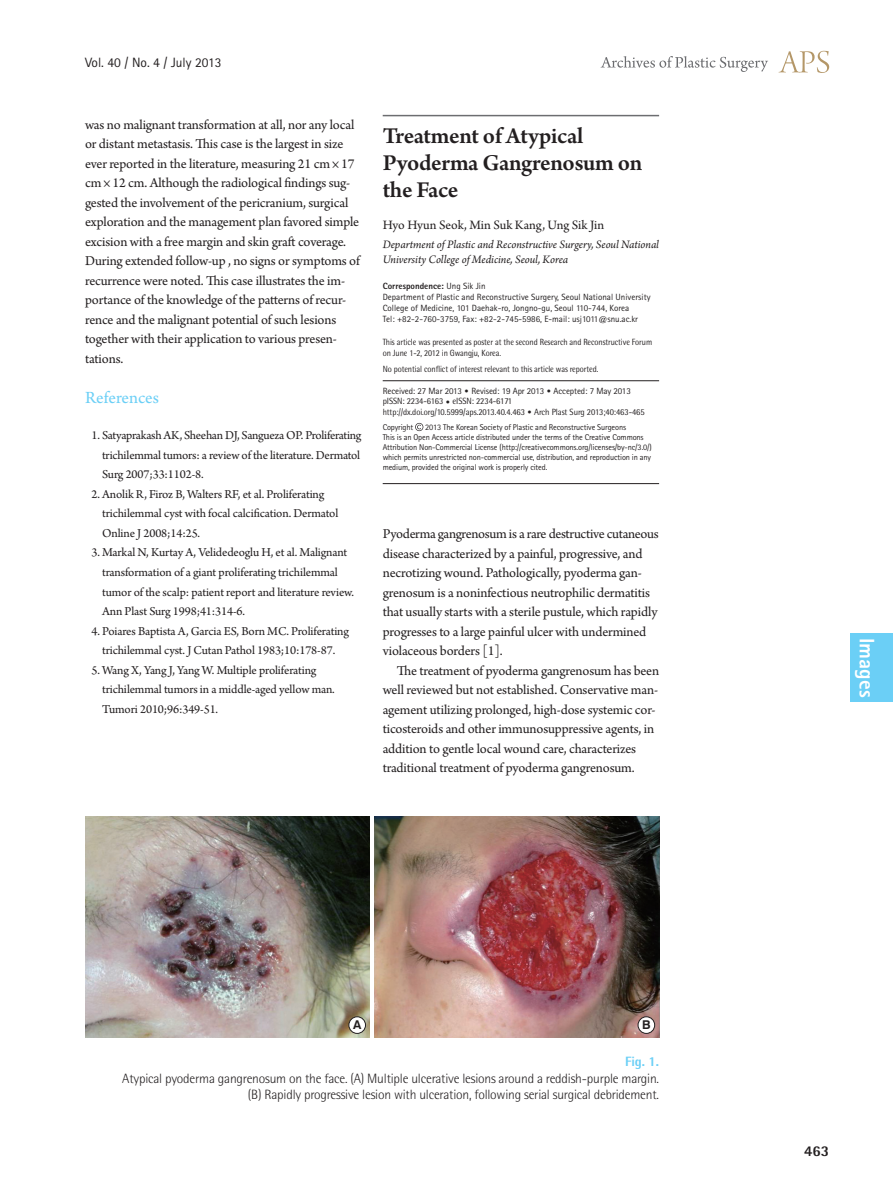
<style>
.page{position:relative;width:893px;height:1191px;background:#fff}
.page>*{position:absolute;margin:0;border:0;box-sizing:border-box;transform-origin:0 0}
.성형_이미지__제목{font:600 24px/27px "Arno Pro";letter-spacing:-.015em;color:#231f20}
.논문_분류{font:800 21px "Rotis Sans Serif Std";color:#fff}
.대제목_Letter{font:18px "Arno Pro";letter-spacing:-.005em;color:#6bcff6}
.t1{font:800 15px "Rotis Semi Sans Std";color:#231f20}
.성형_본문_이미지{font:14.25px/19.5px "Arno Pro";letter-spacing:-.01em;color:#231f20}
.표_그림체{font:300 13.5px/16.4px "Rotis Semi Sans Std";letter-spacing:-.015em;color:#231f20;text-align:right}
.성형_이미지__이름{font:13.5px "Arno Pro";letter-spacing:-.005em;color:#231f20}
.t2{font:13.5px "Rotis Sans Serif Std";color:#231f20}
.참고문헌-1__이미지{font:12.75px/19.5px "Arno Pro";letter-spacing:-.01em;color:#231f20}
.t3{font:700 12.15px "Swiss 721 BT";color:#231f20}
.성형_이미지__소속{font:italic 12px/14.4px "Arno Pro";letter-spacing:-.005em;color:#231f20}
.성형_이미지__교신주소{font:9px/10.8px "Rotis Sans Serif Std";color:#231f20}
.t4{font:9px/10.8px "Rotis Semi Sans Std";letter-spacing:-.01em;color:#231f20;scale:.9 1}
.t5{font:9px/10.8px "Rotis Semi Sans Std";letter-spacing:-.01em;color:#231f20;scale:.95 1}
.성형_이미지__교신주소-2{font:800 9px "Rotis Sans Serif Std";color:#231f20}
.교신저자__이미지{font:8.4px/10.1px "Rotis Sans Serif Std";letter-spacing:-.015em;color:#231f20}
.s1{font-weight:400}
.s2{font-family:"Rotis Sans Serif Std"}
.s3{font-family:"DIN Pro";font-weight:300}
.s4{font-weight:800;color:#6bcff6}
</style>
<div class="page">
<svg style="left:779px;top:51px;width:50px;height:22px"></svg>
<svg style="left:601px;top:56px;width:167px;height:16px"></svg>
<img style="left:85px;top:816px;width:285px;height:221px">
<img style="left:374px;top:816px;width:285px;height:221px">
<hr style="left:383px;top:380px;width:276px;height:1px;background:#231f20">
<hr style="left:383px;top:483px;width:276px;height:1px;background:#231f20">
<svg style="left:415px;top:423px;width:8px;height:8px"></svg>
<hr style="left:383px;top:115px;width:276px;height:1px;background:#6c6d70">
<div style="left:850px;top:633px;width:43px;height:68px;background:#6bcff6"></div>
<div style="left:638px;top:1016px;width:17px;height:17px;background:#fff;border-radius:50%"></div>
<div style="left:638px;top:1016px;width:17px;height:17px;border:1px solid #231f20;border-radius:50%"></div>
<div style="left:349px;top:1016px;width:16px;height:17px;background:#fff;border-radius:50%"></div>
<div style="left:349px;top:1016px;width:17px;height:17px;border:1px solid #231f20;border-radius:50%"></div>
<p class="t2" style="left:85px;top:54px;width:138px">Vol. 40 / No. 4 / July 2013</p>
<p class="성형_본문_이미지" style="left:85px;top:115px;width:276px">was no malignant transformation at all, nor any local or distant metastasis. This case is the largest in size ever reported in the literature, measuring 21 cm × 17 cm × 12 cm. Although the radiological findings sug&shy;gested the involvement of the pericranium, surgical exploration and the management plan favored simple excision with a free margin and skin graft coverage.<br>During extended follow-up , no signs or symptoms of recurrence were noted. This case illustrates the im&shy;portance of the knowledge of the patterns of recur&shy;rence and the malignant potential of such lesions together with their application to various presen&shy;tations.</p>
<p class="대제목_Letter" style="left:85px;top:387px;width:75px">References</p>
<p class="참고문헌-1__이미지" style="left:102px;top:426px;width:261px;text-align:justify;text-indent:-11px">1. Satyaprakash AK, Sheehan DJ, Sangueza OP. Proliferating trichilemmal tumors: a review of the literature. Dermatol Surg 2007;33:1102-8.</p>
<p class="참고문헌-1__이미지" style="left:102px;top:485px;width:238px;text-indent:-11px">2. Anolik R, Firoz B, Walters RF, et al. Proliferating trichilemmal cyst with focal calcification. Dermatol<br>Online J 2008;14:25.</p>
<p class="참고문헌-1__이미지" style="left:102px;top:543px;width:254px;text-indent:-11px">3. Markal N, Kurtay A, Velidedeoglu H, et al. Malignant transformation of a giant proliferating trichilemmal tumor of the scalp: patient report and literature review.<br>Ann Plast Surg 1998;41:314-6.</p>
<p class="참고문헌-1__이미지" style="left:91px;top:621px;width:259px;text-align:center">4. Poiares Baptista A, Garcia ES, Born MC. Proliferating trichilemmal cyst. J Cutan Pathol 1983;10:178-87.</p>
<p class="참고문헌-1__이미지" style="left:102px;top:660px;width:234px;text-indent:-11px">5. Wang X, Yang J, Yang W. Multiple proliferating trichilemmal tumors in a middle-aged yellow man.<br>Tumori 2010;96:349-51.</p>
<p class="성형_이미지__제목" style="left:383px;top:124px;width:261px">Treatment of Atypical<br>Pyoderma Gangrenosum on the Face</p>
<p class="성형_이미지__이름" style="left:383px;top:217px;width:223px">Hyo Hyun Seok, Min Suk Kang, Ung Sik Jin</p>
<p class="성형_이미지__소속" style="left:383px;top:238px;width:278px">Department of Plastic and Reconstructive Surgery, Seoul National<br>University College of Medicine, Seoul, Korea</p>
<p class="성형_이미지__교신주소-2" style="left:383px;top:281px;width:104px">Correspondence: <span class="s1">Ung Sik Jin</span></p>
<p class="성형_이미지__교신주소" style="left:383px;top:292px;width:269px">Department of Plastic and Reconstructive Surgery, Seoul National University<br>College of Medicine, 101 Daehak-ro, Jongno-gu, Seoul 110-744, Korea</p>
<p class="성형_이미지__교신주소" style="left:383px;top:313px;width:257px">Tel: +82-2-760-3759, Fax: +82-2-745-5986, E-mail: usj1011@snu.ac.kr</p>
<p class="t4" style="left:383px;top:336px;width:301px">This article was presented as poster at the second Research and Reconstructive Forum on June 1-2, 2012 in Gwangju, Korea.</p>
<p class="t4" style="left:383px;top:364px;width:241px">No potential conflict of interest relevant to this article was reported.</p>
<p class="t5" style="left:383px;top:385px;width:277px"><span class="s2">Received: 27 Mar 2013</span> <span class="s3">•</span> <span class="s2">Revised: 19 Apr 2013</span> <span class="s3">•</span> <span class="s2">Accepted: 7 May 2013 </span>pISSN: 2234-6163 <span class="s3">•</span> eISSN: 2234-6171 http://dx.doi.org/10.5999/aps.2013.40.4.463 <span class="s3">•</span> Arch Plast Surg 2013;40:463-465</p>
<p class="교신저자__이미지" style="left:383px;top:422px;width:32px">Copyright</p>
<p class="교신저자__이미지" style="left:425px;top:422px;width:202px">2013 The Korean Society of Plastic and Reconstructive Surgeons</p>
<p class="교신저자__이미지" style="left:383px;top:432px;width:271px">This is an Open Access article distributed under the terms of the Creative Commons Attribution Non-Commercial License (http://creativecommons.org/licenses/by-nc/3.0/) which permits unrestricted non-commercial use, distribution, and reproduction in any medium, provided the original work is properly cited.</p>
<p class="성형_본문_이미지" style="left:383px;top:525px;width:278px">Pyoderma gangrenosum is a rare destructive cutaneous disease characterized by a painful, progressive, and necrotizing wound. Pathologically, pyoderma gan&shy;grenosum is a noninfectious neutrophilic dermatitis that usually starts with a sterile pustule, which rapidly progresses to a large painful ulcer with undermined violaceous borders [1].</p>
<p class="성형_본문_이미지" style="left:383px;top:661px;width:278px;text-indent:14px">The treatment of pyoderma gangrenosum has been well reviewed but not established. Conservative man&shy;agement utilizing prolonged, high-dose systemic cor&shy;ticosteroids and other immunosuppressive agents, in addition to gentle local wound care, characterizes traditional treatment of pyoderma gangrenosum.</p>
<p class="t3" style="left:353px;top:1017px;width:10px">A</p>
<p class="t3" style="left:642px;top:1017px;width:10px">B</p>
<p class="표_그림체" style="left:122px;top:1053px;width:538px"><span class="s4">Fig. 1.<br></span>Atypical pyoderma gangrenosum on the face. (A) Multiple ulcerative lesions around a reddish-purple margin. (B) Rapidly progressive lesion with ulceration, following serial surgical debridement.</p>
<p class="논문_분류" style="left:880px;top:638px;width:61px;rotate:90deg">Images</p>
<p class="t1" style="left:804px;top:1141px;width:27px">463</p>
</div>
